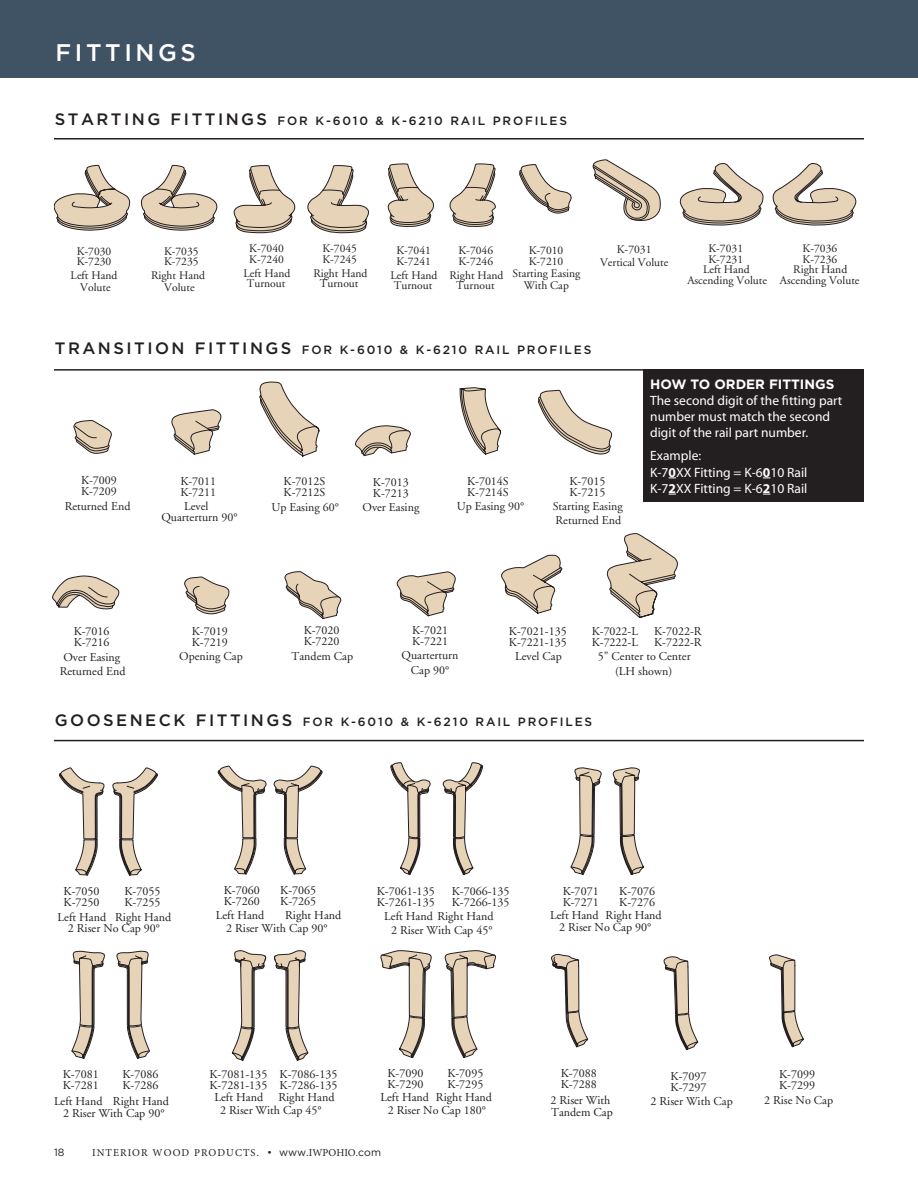
<style>
.page{position:relative;width:918px;height:1188px;background:#fff}
.page>*{position:absolute;margin:0;border:0;box-sizing:border-box;transform-origin:0 0}
.t1{font:500 24px "Gotham";letter-spacing:.15em;color:#fff}
.t2{font:13.5px/16.2px "Myriad";color:#fff}
.t3{font:700 13.5px "Gotham";color:#fff}
.t4{font:12px/10.9px "Adobe Garamond";color:#231f20}
.t5{font:500 12px "Gotham";letter-spacing:.15em;color:#231f20}
.t6{font:11.55px/10.6px "Adobe Garamond";color:#231f20}
.t7{font:10.5px "Minion Pro";letter-spacing:.1em;color:#231f20}
.t8{font:10.5px "Gotham";color:#231f20}
.s1{font-size:16.5px}
.s2{font-weight:700}
.s3{font-family:"Gotham"}
</style>
<div class="page">
<div style="left:0;top:0;width:918px;height:78px;background:#405364"></div>
<hr style="left:54px;top:138px;width:810px;height:2px;background:#231f20">
<svg style="left:54px;top:165px;width:163px;height:66px"></svg>
<svg style="left:234px;top:165px;width:62px;height:68px"></svg>
<svg style="left:307px;top:165px;width:62px;height:68px"></svg>
<svg style="left:388px;top:164px;width:108px;height:63px"></svg>
<svg style="left:519px;top:164px;width:52px;height:49px"></svg>
<svg style="left:593px;top:160px;width:68px;height:61px"></svg>
<svg style="left:773px;top:163px;width:83px;height:62px"></svg>
<svg style="left:680px;top:163px;width:83px;height:62px"></svg>
<hr style="left:54px;top:369px;width:810px;height:2px;background:#231f20">
<svg style="left:73px;top:420px;width:39px;height:34px"></svg>
<svg style="left:171px;top:409px;width:50px;height:46px"></svg>
<svg style="left:397px;top:571px;width:58px;height:45px"></svg>
<svg style="left:501px;top:555px;width:61px;height:59px"></svg>
<svg style="left:538px;top:390px;width:74px;height:64px"></svg>
<svg style="left:52px;top:575px;width:68px;height:34px"></svg>
<svg style="left:355px;top:425px;width:56px;height:32px"></svg>
<svg style="left:184px;top:577px;width:46px;height:37px"></svg>
<svg style="left:607px;top:533px;width:71px;height:85px"></svg>
<svg style="left:284px;top:571px;width:57px;height:48px"></svg>
<svg style="left:259px;top:382px;width:61px;height:75px"></svg>
<svg style="left:460px;top:387px;width:41px;height:68px"></svg>
<hr style="left:54px;top:740px;width:810px;height:1px;background:#231f20">
<svg style="left:59px;top:767px;width:99px;height:109px"></svg>
<svg style="left:218px;top:766px;width:104px;height:109px"></svg>
<svg style="left:391px;top:763px;width:40px;height:112px"></svg>
<svg style="left:443px;top:763px;width:40px;height:112px"></svg>
<svg style="left:613px;top:767px;width:31px;height:108px"></svg>
<svg style="left:72px;top:951px;width:78px;height:108px"></svg>
<svg style="left:274px;top:950px;width:34px;height:111px"></svg>
<svg style="left:232px;top:950px;width:34px;height:111px"></svg>
<svg style="left:380px;top:950px;width:52px;height:109px"></svg>
<svg style="left:445px;top:950px;width:51px;height:108px"></svg>
<svg style="left:769px;top:954px;width:35px;height:94px"></svg>
<svg style="left:551px;top:767px;width:50px;height:280px"></svg>
<svg style="left:664px;top:956px;width:34px;height:94px"></svg>
<div style="left:643px;top:369px;width:221px;height:133px;background:#231f20"></div>
<h1 class="t1" style="left:56px;top:37px;width:142px">FITTINGS</h1>
<p class="t5" style="left:55px;top:112px;width:514px"><span class="s1">STARTING FITTINGS</span> FOR K-6010 &amp; K-6210 RAIL PROFILES</p>
<p class="t6" style="left:77px;top:246px;width:36px">K-7030<br>K-7230</p>
<p class="t6" style="left:71px;top:270px;width:48px;line-height:11.6px;text-align:center">Left Hand<br>Volute</p>
<p class="t6" style="left:164px;top:246px;width:36px">K-7035<br>K-7235</p>
<p class="t6" style="left:151px;top:270px;width:55px;line-height:11.6px;text-align:center">Right Hand<br>Volute</p>
<p class="t6" style="left:249px;top:243px;width:36px">K-7040<br>K-7240</p>
<p class="t6" style="left:244px;top:268px;width:48px">Left Hand<br>Turnout</p>
<p class="t6" style="left:322px;top:243px;width:36px">K-7045<br>K-7245</p>
<p class="t6" style="left:313px;top:268px;width:55px;text-align:center">Right Hand<br>Turnout</p>
<p class="t6" style="left:396px;top:246px;width:36px">K-7041<br>K-7241</p>
<p class="t6" style="left:391px;top:270px;width:48px">Left Hand<br>Turnout</p>
<p class="t6" style="left:458px;top:246px;width:36px">K-7046<br>K-7246</p>
<p class="t6" style="left:450px;top:270px;width:55px;text-align:center">Right Hand<br>Turnout</p>
<p class="t6" style="left:529px;top:245px;width:36px">K-7010<br>K-7210</p>
<p class="t6" style="left:513px;top:267px;width:69px;line-height:12.3px;text-align:center">Starting Easing<br>With Cap</p>
<p class="t6" style="left:600px;top:243px;width:70px;line-height:12.9px;text-align:center">K-7031<br>Vertical Volute</p>
<p class="t6" style="left:687px;top:244px;width:81px;text-align:center">K-7031<br>K-7231<br>Left Hand<br>Ascending Volute</p>
<p class="t6" style="left:780px;top:244px;width:81px;text-align:center">K-7036<br>K-7236<br>Right Hand<br>Ascending Volute</p>
<p class="t5" style="left:55px;top:342px;width:538px"><span class="s1">TRANSITION FITTINGS</span> FOR K-6010 &amp; K-6210 RAIL PROFILES</p>
<p class="t4" style="left:81px;top:475px;width:37px">K-7009<br>K-7209</p>
<p class="t4" style="left:65px;top:501px;width:67px">Returned End</p>
<p class="t4" style="left:180px;top:476px;width:37px">K-7011<br>K-7211</p>
<p class="t4" style="left:161px;top:501px;width:78px;text-align:center">Level<br>Quarterturn 90°</p>
<p class="t4" style="left:284px;top:476px;width:43px">K-7012S<br>K-7212S</p>
<p class="t4" style="left:271px;top:502px;width:69px">Up Easing 60°</p>
<p class="t4" style="left:373px;top:477px;width:37px">K-7013<br>K-7213</p>
<p class="t4" style="left:363px;top:502px;width:58px">Over Easing</p>
<p class="t4" style="left:467px;top:476px;width:43px">K-7014S<br>K-7214S</p>
<p class="t4" style="left:457px;top:501px;width:69px">Up Easing 90°</p>
<p class="t4" style="left:570px;top:476px;width:37px">K-7015<br>K-7215</p>
<p class="t4" style="left:553px;top:499px;width:72px;line-height:14.4px">Starting Easing<br>Returned End</p>
<p class="t3" style="left:650px;top:375px;width:186px">HOW TO ORDER FITTINGS</p>
<p class="t2" style="left:650px;top:393px;width:194px">The second digit of the fitting part number must match the second digit of the rail part number.</p>
<p class="t2" style="left:650px;top:448px;width:159px">Example:<br>K-7<span class="s2">0</span>XX Fitting = K-6<span class="s2">0</span>10 Rail<br>K-7<span class="s2">2</span>XX Fitting = K-6<span class="s2">2</span>10 Rail</p>
<p class="t4" style="left:74px;top:626px;width:37px">K-7016<br>K-7216</p>
<p class="t4" style="left:60px;top:650px;width:67px;line-height:14.4px;text-align:center">Over Easing<br>Returned End</p>
<p class="t4" style="left:192px;top:626px;width:37px">K-7019<br>K-7219</p>
<p class="t4" style="left:179px;top:651px;width:65px">Opening Cap</p>
<p class="t4" style="left:304px;top:625px;width:37px">K-7020<br>K-7220</p>
<p class="t4" style="left:292px;top:651px;width:63px">Tandem Cap</p>
<p class="t4" style="left:412px;top:625px;width:37px">K-7021<br>K-7221</p>
<p class="t4" style="left:402px;top:649px;width:58px;line-height:14.4px;text-align:center">Quarterturn<br>Cap 90°</p>
<p class="t4" style="left:509px;top:626px;width:59px">K-7021-135<br>K-7221-135</p>
<p class="t4" style="left:515px;top:651px;width:48px">Level Cap</p>
<p class="t4" style="left:592px;top:626px;width:48px">K-7022-L<br>K-7222-L</p>
<p class="t4" style="left:654px;top:626px;width:49px">K-7022-R<br>K-7222-R</p>
<p class="t4" style="left:598px;top:650px;width:94px;line-height:14.4px;text-align:center">5" Center to Center (LH shown)</p>
<p class="t5" style="left:55px;top:714px;width:539px"><span class="s1">GOOSENECK FITTINGS</span> FOR K-6010 &amp; K-6210 RAIL PROFILES</p>
<p class="t4" style="left:64px;top:886px;width:38px">K-7050<br>K-7250</p>
<p class="t4" style="left:58px;top:912px;width:50px">Left Hand</p>
<p class="t4" style="left:125px;top:886px;width:38px">K-7055<br>K-7255</p>
<p class="t4" style="left:68px;top:912px;width:105px;line-height:11.6px;text-indent:47px">Right Hand<br>2 Riser No Cap 90°</p>
<p class="t4" style="left:224px;top:885px;width:38px">K-7060<br>K-7260</p>
<p class="t4" style="left:216px;top:910px;width:50px">Left Hand</p>
<p class="t4" style="left:280px;top:885px;width:38px">K-7065<br>K-7265</p>
<p class="t4" style="left:226px;top:910px;width:117px;line-height:12.3px;text-indent:59px">Right Hand<br>2 Riser With Cap 90°</p>
<p class="t4" style="left:550px;top:909px;width:113px;line-height:12.3px;text-align:center">Left Hand Right Hand<br>2 Riser No Cap 90°</p>
<p class="t4" style="left:563px;top:886px;width:38px">K-7071<br>K-7271</p>
<p class="t4" style="left:619px;top:886px;width:38px">K-7076<br>K-7276</p>
<p class="t4" style="left:377px;top:886px;width:59px">K-7061-135<br>K-7261-135</p>
<p class="t4" style="left:384px;top:911px;width:111px">Left Hand Right Hand</p>
<p class="t4" style="left:452px;top:886px;width:59px">K-7066-135<br>K-7266-135</p>
<p class="t4" style="left:391px;top:925px;width:103px">2 Riser With Cap 45°</p>
<p class="t4" style="left:63px;top:1069px;width:38px">K-7081<br>K-7281</p>
<p class="t4" style="left:122px;top:1069px;width:38px">K-7086<br>K-7286</p>
<p class="t4" style="left:209px;top:1069px;width:59px">K-7081-135<br>K-7281-135</p>
<p class="t4" style="left:280px;top:1069px;width:59px">K-7086-135<br>K-7286-135</p>
<p class="t4" style="left:388px;top:1068px;width:38px">K-7090<br>K-7290</p>
<p class="t4" style="left:447px;top:1068px;width:38px">K-7095<br>K-7295</p>
<p class="t4" style="left:561px;top:1068px;width:38px">K-7088<br>K-7288</p>
<p class="t4" style="left:550px;top:1095px;width:64px;line-height:12px">2 Riser With<br>Tandem Cap</p>
<p class="t4" style="left:779px;top:1069px;width:38px">K-7099<br>K-7299</p>
<p class="t4" style="left:671px;top:1071px;width:38px">K-7097<br>K-7297</p>
<p class="t4" style="left:651px;top:1096px;width:84px">2 Riser With Cap</p>
<p class="t4" style="left:215px;top:1093px;width:50px">Left Hand</p>
<p class="t4" style="left:220px;top:1092px;width:116px;line-height:12.3px;text-indent:58px">Right Hand<br>2 Riser With Cap 45°</p>
<p class="t4" style="left:380px;top:1092px;width:113px;line-height:12.3px;text-align:center">Left Hand Right Hand<br>2 Riser No Cap 180°</p>
<p class="t4" style="left:54px;top:1096px;width:117px">Left Hand Right Hand</p>
<p class="t4" style="left:764px;top:1095px;width:71px">2 Rise No Cap</p>
<p class="t4" style="left:63px;top:1108px;width:103px">2 Riser With Cap 90°</p>
<p class="t8" style="left:54px;top:1145px;width:12px">18</p>
<p class="t7" style="left:92px;top:1146px;width:290px">INTERIOR WOOD PRODUCTS<span class="s3">. • www.</span>IWPOHIO.<span class="s3">com</span></p>
</div>
